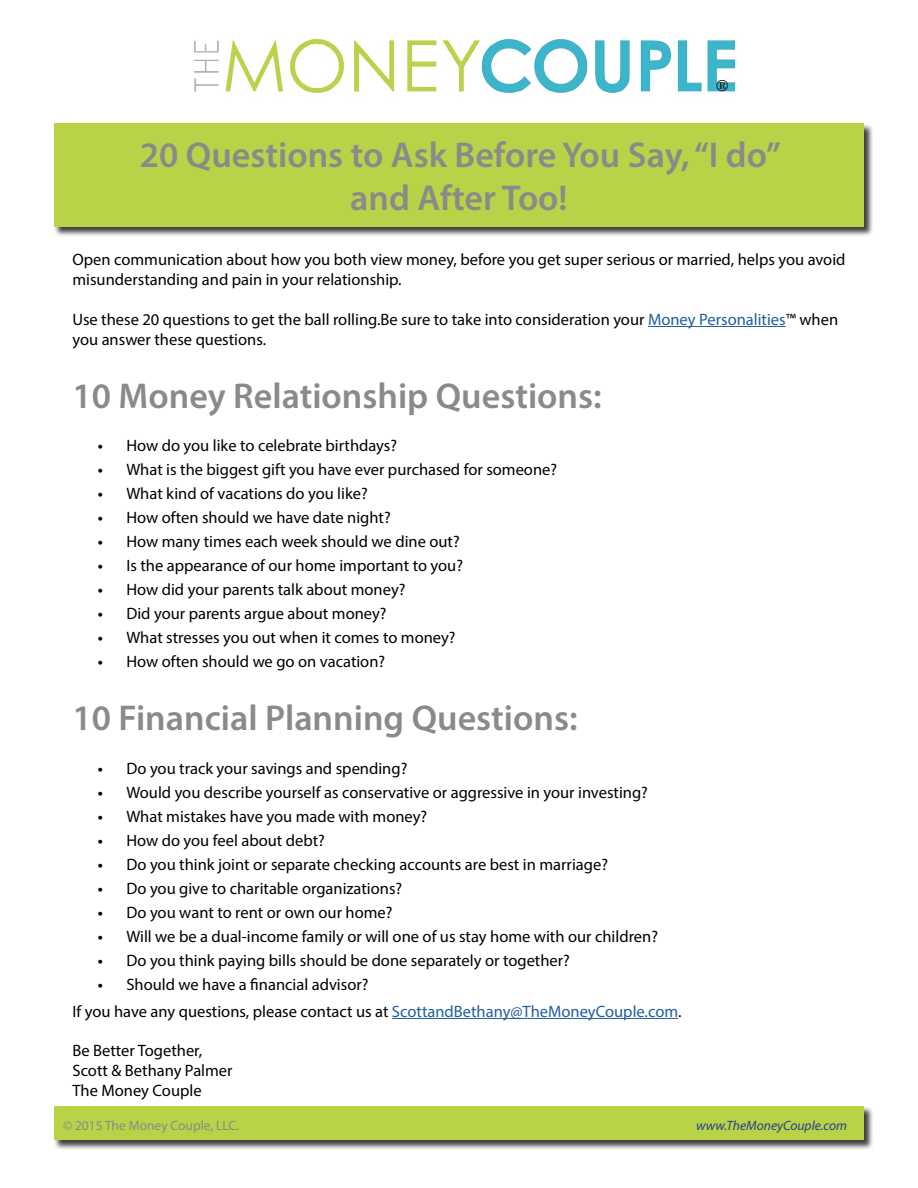
<style>
.page{position:relative;width:918px;height:1188px;background:#fff}
.page>*{position:absolute;margin:0;border:0;box-sizing:border-box;transform-origin:0 0}
.t1{font:600 36px/43.2px "Myriad Pro";color:#8a8a8a;text-align:center}
.t2{font:16.5px/19.8px "Myriad Pro";color:#000}
.t3{font:13.5px "Myriad Pro";color:#8a8a8a}
.t4{font:italic 13.5px "Myriad Pro";color:#25408f}
.s1{color:#215e9e}
.s2{font-weight:600}
</style>
<div class="page">
<img style="left:194px;top:39px;width:542px;height:54px">
<div style="left:53px;top:123px;width:821px;height:114px;background:#000;opacity:.75"></div>
<div style="left:54px;top:124px;width:810px;height:103px;background:#b9d348"></div>
<div style="left:53px;top:1106px;width:821px;height:44px;background:#000;opacity:.75"></div>
<div style="left:54px;top:1106px;width:810px;height:34px;background:#b9d348"></div>
<hr style="left:648px;top:326px;width:138px;height:1px;background:#215e9e">
<hr style="left:392px;top:1018px;width:286px;height:1px;background:#215e9e">
<svg style="left:717px;top:80px;width:11px;height:12px"></svg>
<h1 class="t1" style="left:140px;top:132px;width:642px">20 Questions to Ask Before You Say, “I do” and After Too!</h1>
<p class="t2" style="left:72px;top:250px;width:775px">Open communication about how you both view money, before you get super serious or married, helps you avoid misunderstanding and pain in your relationship.</p>
<p class="t2" style="left:72px;top:309px;width:767px">Use these 20 questions to get the ball rolling.Be sure to take into consideration your <span class="s1">Money Personalities</span>™ when you answer these questions.</p>
<h1 class="t1" style="left:72px;top:373px;width:531px">10 Money Relationship Questions:</h1>
<p class="t2" style="left:98px;top:436px;width:301px"><span class="s2">•</span> How do you like to celebrate birthdays?</p>
<p class="t2" style="left:98px;top:460px;width:461px"><span class="s2">•</span> What is the biggest gift you have ever purchased for someone?</p>
<p class="t2" style="left:98px;top:484px;width:271px"><span class="s2">•</span> What kind of vacations do you like?</p>
<p class="t2" style="left:98px;top:508px;width:294px"><span class="s2">•</span> How often should we have date night?</p>
<p class="t2" style="left:98px;top:532px;width:363px"><span class="s2">•</span> How many times each week should we dine out?</p>
<p class="t2" style="left:98px;top:556px;width:367px"><span class="s2">•</span> Is the appearance of our home important to you?</p>
<p class="t2" style="left:98px;top:580px;width:309px"><span class="s2">•</span> How did your parents talk about money?</p>
<p class="t2" style="left:98px;top:604px;width:290px"><span class="s2">•</span> Did your parents argue about money?</p>
<p class="t2" style="left:98px;top:628px;width:359px"><span class="s2">•</span> What stresses you out when it comes to money?</p>
<p class="t2" style="left:98px;top:652px;width:289px"><span class="s2">•</span> How often should we go on vacation?</p>
<h1 class="t1" style="left:72px;top:696px;width:507px">10 Financial Planning Questions:</h1>
<p class="t2" style="left:98px;top:759px;width:311px"><span class="s2">•</span> Do you track your savings and spending?</p>
<p class="t2" style="left:98px;top:783px;width:552px"><span class="s2">•</span> Would you describe yourself as conservative or aggressive in your investing?</p>
<p class="t2" style="left:98px;top:807px;width:331px"><span class="s2">•</span> What mistakes have you made with money?</p>
<p class="t2" style="left:98px;top:831px;width:229px"><span class="s2">•</span> How do you feel about debt?</p>
<p class="t2" style="left:98px;top:855px;width:512px"><span class="s2">•</span> Do you think joint or separate checking accounts are best in marriage?</p>
<p class="t2" style="left:98px;top:879px;width:306px"><span class="s2">•</span> Do you give to charitable organizations?</p>
<p class="t2" style="left:98px;top:903px;width:296px"><span class="s2">•</span> Do you want to rent or own our home?</p>
<p class="t2" style="left:98px;top:927px;width:562px"><span class="s2">•</span> Will we be a dual-income family or will one of us stay home with our children?</p>
<p class="t2" style="left:98px;top:951px;width:473px"><span class="s2">•</span> Do you think paying bills should be done separately or together?</p>
<p class="t2" style="left:98px;top:975px;width:272px"><span class="s2">•</span> Should we have a financial advisor?</p>
<p class="t2" style="left:72px;top:1001px;width:611px">If you have any questions, please contact us at <span class="s1">ScottandBethany@TheMoneyCouple.com</span>.</p>
<p class="t2" style="left:72px;top:1041px;width:162px">Be Better Together,<br>Scott &amp; Bethany Palmer<br>The Money Couple</p>
<p class="t3" style="left:63px;top:1117px;width:178px">© 2015 The Money Couple, LLC.</p>
<p class="t4" style="left:696px;top:1117px;width:153px">www.TheMoneyCouple.com</p>
</div>
